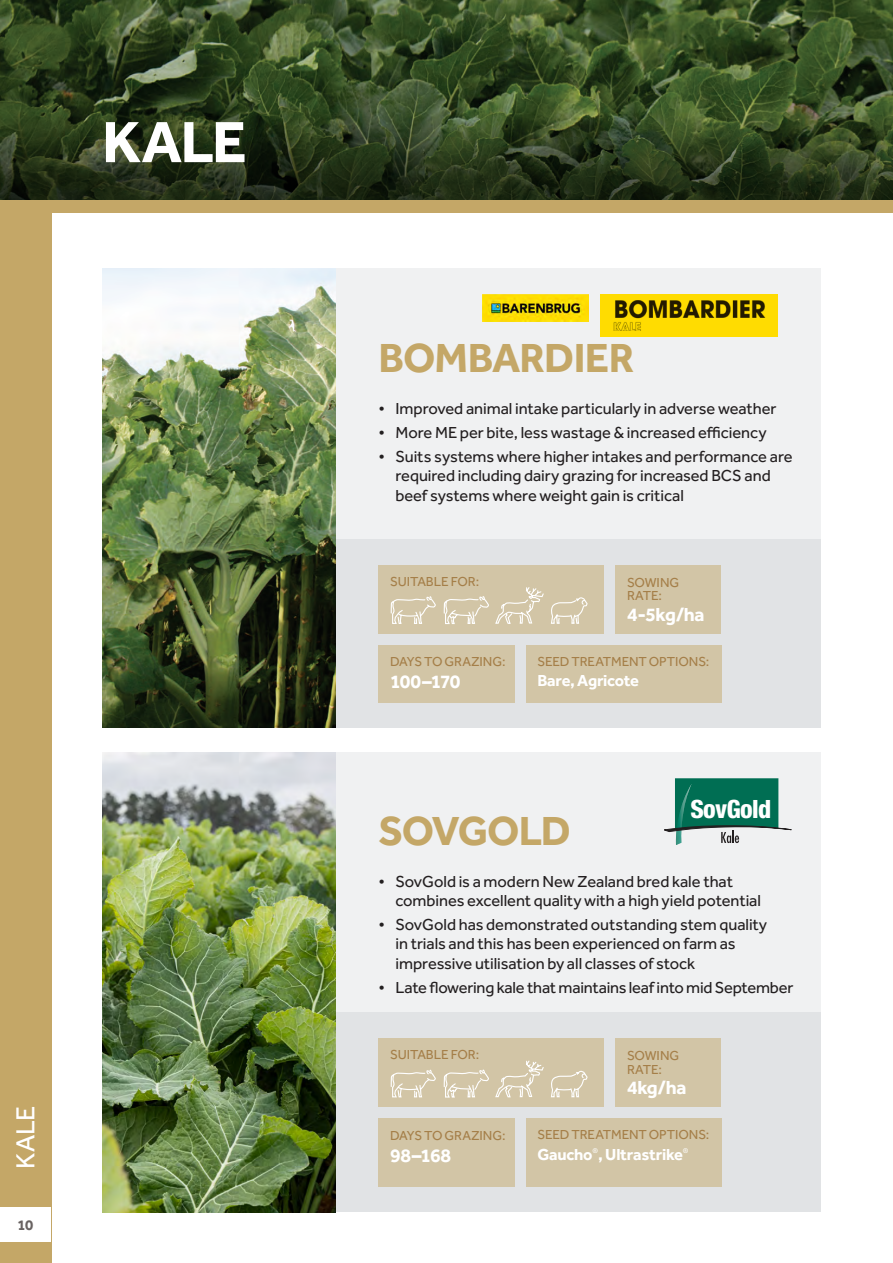
<style>
.page{position:relative;width:893px;height:1263px;background:#fff}
.page>*{position:absolute;margin:0;border:0;box-sizing:border-box;transform-origin:0 0}
.t1{font:700 60px "Effra";color:#fff}
.t2{font:700 42px "Effra";letter-spacing:-.02em;color:#c4a767}
.t3{font:27px "Effra";color:#fff}
.t4{font:800 condensed 25.2px "Helvetica Neue LT Pro";letter-spacing:-.025em;color:#fff}
.t5{font:700 19.5px "Effra";letter-spacing:-.03em;color:#fff}
.t6{font:16.5px/19.5px "Effra";letter-spacing:-.005em;color:#231f20}
.t7{font:700 16.5px "Effra";letter-spacing:-.015em;color:#fff}
.t8{font:700 15px "Effra";color:#696362}
.t9{font:13.5px/13.5px "Effra";letter-spacing:-.01em;color:#a57f49}
.t10{font:7.05px "Effra";color:#fff}
</style>
<div class="page">
<div style="left:102px;top:268px;width:719px;height:460px;background:#f0f1f2"></div>
<div style="left:0;top:213px;width:51px;height:1050px;background:#c4a767"></div>
<div style="left:0;top:200px;width:893px;height:13px;background:#c4a767"></div>
<img style="left:0;top:0;width:893px;height:72px">
<svg style="left:0;top:72px;width:892px;height:128px"></svg>
<hr style="left:892px;top:72px;width:1px;height:128px;background:#231f20">
<div style="left:336px;top:539px;width:485px;height:189px;background:#e1e3e5"></div>
<img style="left:102px;top:268px;width:234px;height:460px">
<div style="left:102px;top:753px;width:719px;height:459px;background:#f0f1f2"></div>
<img style="left:102px;top:753px;width:234px;height:459px">
<div style="left:336px;top:1012px;width:485px;height:200px;background:#e1e3e5"></div>
<div style="left:378px;top:565px;width:226px;height:68px;background:#d2c5a6"></div>
<div style="left:378px;top:645px;width:136px;height:57px;background:#d2c5a6"></div>
<div style="left:526px;top:645px;width:196px;height:57px;background:#d2c5a6"></div>
<div style="left:615px;top:565px;width:106px;height:68px;background:#d2c5a6"></div>
<div style="left:378px;top:1039px;width:226px;height:68px;background:#d2c5a6"></div>
<div style="left:378px;top:1118px;width:136px;height:68px;background:#d2c5a6"></div>
<div style="left:526px;top:1118px;width:196px;height:68px;background:#d2c5a6"></div>
<div style="left:615px;top:1039px;width:106px;height:68px;background:#d2c5a6"></div>
<div style="left:601px;top:294px;width:177px;height:43px;background:#ffdc01"></div>
<img style="left:614px;top:300px;width:151px;height:31px">
<svg style="left:664px;top:778px;width:127px;height:67px"></svg>
<img style="left:482px;top:294px;width:107px;height:28px">
<svg style="left:390px;top:587px;width:198px;height:37px"></svg>
<svg style="left:390px;top:1060px;width:198px;height:38px"></svg>
<div style="left:0;top:1208px;width:51px;height:34px;background:#fff"></div>
<p class="t1" style="left:102px;top:106px;width:146px">KALE</p>
<p class="t3" style="left:10px;top:1169px;width:65px;rotate:-90deg">KALE</p>
<p class="t8" style="left:18px;top:1215px;width:17px">10</p>
<p class="t2" style="left:378px;top:333px;width:257px">BOMBARDIER</p>
<p class="t6" style="left:378px;top:399px;width:400px">• Improved animal intake particularly in adverse weather</p>
<p class="t6" style="left:378px;top:423px;width:390px">• More ME per bite, less wastage &amp; increased efficiency</p>
<p class="t6" style="left:395px;top:446px;width:399px;text-indent:-17px">• Suits systems where higher intakes and performance are required including dairy grazing for increased BCS and beef systems where weight gain is critical</p>
<p class="t9" style="left:390px;top:574px;width:91px">SUITABLE FOR:</p>
<p class="t9" style="left:390px;top:655px;width:117px">DAYS TO GRAZING:</p>
<p class="t5" style="left:390px;top:670px;width:72px">100–170</p>
<p class="t9" style="left:627px;top:575px;width:54px">SOWING<br>RATE:</p>
<p class="t5" style="left:627px;top:602px;width:79px">4-5kg/ha</p>
<p class="t9" style="left:537px;top:654px;width:174px">SEED TREATMENT OPTIONS:</p>
<p class="t7" style="left:537px;top:670px;width:103px">Bare, Agricote</p>
<p class="t4" style="left:690px;top:794px;width:82px">SovGold</p>
<p class="t2" style="left:378px;top:805px;width:194px">SOVGOLD</p>
<p class="t6" style="left:395px;top:871px;width:367px;text-indent:-17px">• SovGold is a modern New Zealand bred kale that combines excellent quality with a high yield potential</p>
<p class="t6" style="left:395px;top:914px;width:373px;text-indent:-17px">• SovGold has demonstrated outstanding stem quality in trials and this has been experienced on farm as impressive utilisation by all classes of stock</p>
<p class="t6" style="left:378px;top:977px;width:416px">• Late flowering kale that maintains leaf into mid September</p>
<p class="t9" style="left:390px;top:1048px;width:91px">SUITABLE FOR:</p>
<p class="t9" style="left:390px;top:1128px;width:117px">DAYS TO GRAZING:</p>
<p class="t5" style="left:390px;top:1143px;width:63px">98–168</p>
<p class="t9" style="left:627px;top:1049px;width:54px">SOWING<br>RATE:</p>
<p class="t5" style="left:627px;top:1076px;width:61px">4kg/ha</p>
<p class="t9" style="left:537px;top:1128px;width:174px">SEED TREATMENT OPTIONS:</p>
<p class="t7" style="left:537px;top:1144px;width:147px">Gaucho , Ultrastrike</p>
<p class="t10" style="left:592px;top:1146px;width:7px">®</p>
<p class="t10" style="left:683px;top:1146px;width:7px">®</p>
</div>
